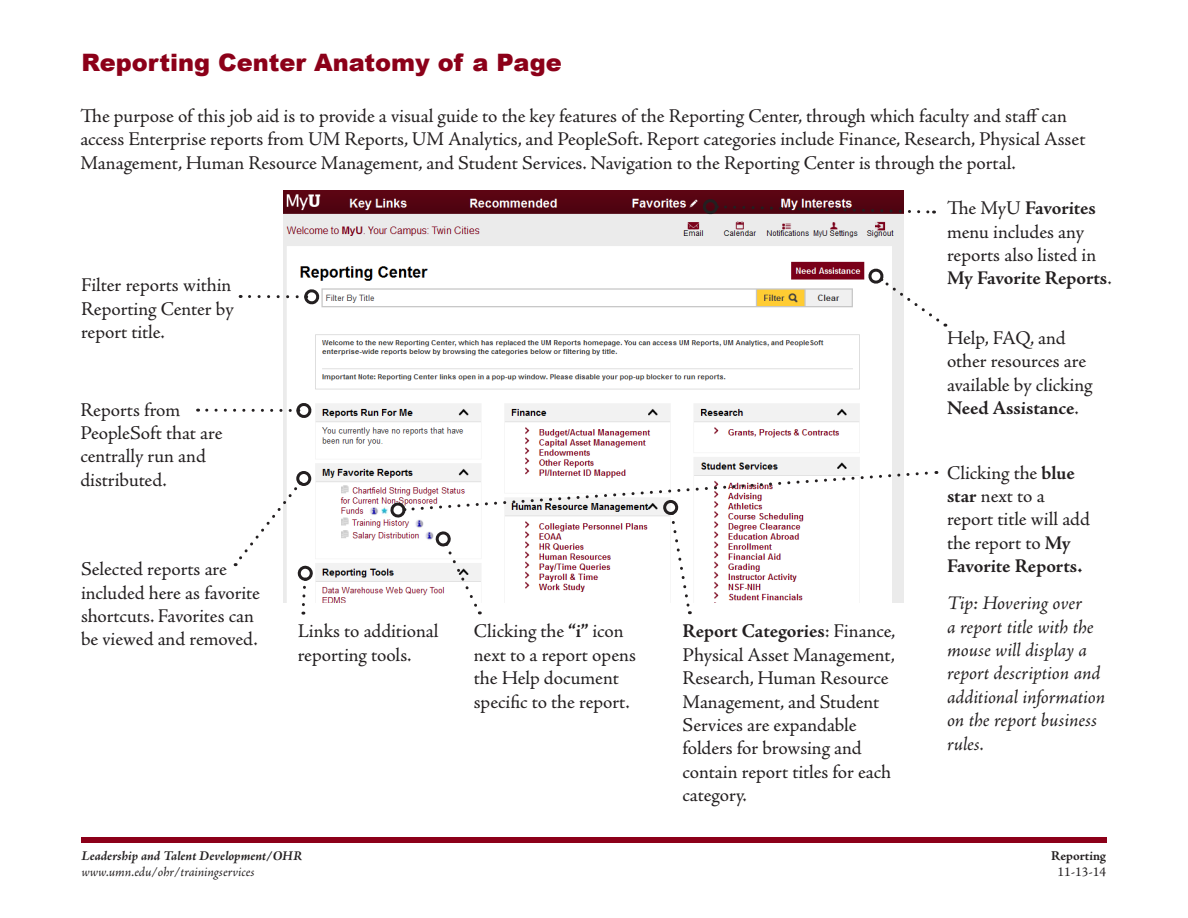
<style>
.page{position:relative;width:1188px;height:918px;background:#fff}
.page>*{position:absolute;margin:0;border:0;box-sizing:border-box;transform-origin:0 0}
.Job_Aid_Head{font:900 24px "Arial";color:#8c0019}
.Body_full{font:19.5px/23.4px "Adobe Jenson Pro";letter-spacing:-.005em;color:#231f20}
.Body_full-2{font:italic 19.5px/23.4px "Adobe Jenson Pro";letter-spacing:-.005em;color:#231f20}
.t1{font:italic 700 13.5px "Adobe Jenson Pro";letter-spacing:-.005em;color:#231f20}
.t2{font:italic 13.5px "Adobe Jenson Pro";letter-spacing:-.005em;color:#231f20}
.t3{font:700 13.5px "Adobe Jenson Pro";color:#231f20}
.t4{font:13.5px "Adobe Jenson Pro";color:#231f20}
.s1{font-weight:700}
</style>
<div class="page">
<div style="left:81px;top:837px;width:1026px;height:6px;background:#8c0019"></div>
<img style="left:283px;top:191px;width:621px;height:411px">
<svg style="left:700px;top:196px;width:235px;height:20px;background:#7c4851"></svg>
<svg style="left:388px;top:470px;width:549px;height:144px"></svg>
<svg style="left:250px;top:288px;width:71px;height:16px"></svg>
<svg style="left:235px;top:482px;width:78px;height:133px"></svg>
<div style="left:296px;top:471px;width:15px;height:15px;border:3px solid #231f20;border-radius:50%"></div>
<svg style="left:865px;top:268px;width:81px;height:59px"></svg>
<svg style="left:207px;top:401px;width:106px;height:16px"></svg>
<p class="Job_Aid_Head" style="left:82px;top:45px;width:482px">Reporting Center Anatomy of a Page</p>
<p class="Body_full" style="left:80px;top:105px;width:1007px">The purpose of this job aid is to provide a visual guide to the key features of the Reporting Center, through which faculty and staff can access Enterprise reports from UM Reports, UM Analytics, and PeopleSoft. Report categories include Finance, Research, Physical Asset<br>Management, Human Resource Management, and Student Services. Navigation to the Reporting Center is through the portal.</p>
<p class="Body_full" style="left:81px;top:274px;width:154px;text-align:justify">Filter reports within Reporting Center by report title.</p>
<p class="Body_full" style="left:80px;top:398px;width:144px">Reports from<br>PeopleSoft that are centrally run and distributed.</p>
<p class="Body_full" style="left:81px;top:558px;width:180px">Selected reports are included here as favorite shortcuts. Favorites can be viewed and removed.</p>
<p class="Body_full" style="left:298px;top:620px;width:142px">Links to additional reporting tools.</p>
<p class="Body_full" style="left:474px;top:620px;width:164px">Clicking the <span class="s1">“i”</span> icon next to a report opens the Help document specific to the report.</p>
<p class="Body_full" style="left:683px;top:620px;width:214px"><span class="s1">Report Categories</span>: Finance,<br>Physical Asset Management,<br>Research, Human Resource<br>Management, and Student<br>Services are expandable folders for browsing and contain report titles for each category.</p>
<p class="Body_full" style="left:947px;top:197px;width:166px">The MyU <span class="s1">Favorites </span>menu includes any reports also listed in<br><span class="s1">My Favorite Reports</span>.</p>
<p class="Body_full" style="left:947px;top:327px;width:147px">Help, FAQ, and other resources are available by clicking<br><span class="s1">Need Assistance</span>.</p>
<p class="Body_full" style="left:947px;top:461px;width:144px">Clicking the <span class="s1">blue star</span> next to a report title will add the report to <span class="s1">My<br>Favorite Reports.</span></p>
<p class="Body_full-2" style="left:947px;top:593px;width:160px">Tip: Hovering over<br>a report title with the mouse will display a report description and additional information on the report business rules.</p>
<p class="t1" style="left:82px;top:848px;width:222px">Leadership and Talent Development/OHR</p>
<p class="t3" style="left:1051px;top:848px;width:56px">Reporting</p>
<p class="t2" style="left:82px;top:865px;width:175px">www.umn.edu/ohr/trainingservices</p>
<p class="t4" style="left:1058px;top:865px;width:50px">11-13-14</p>
</div>
